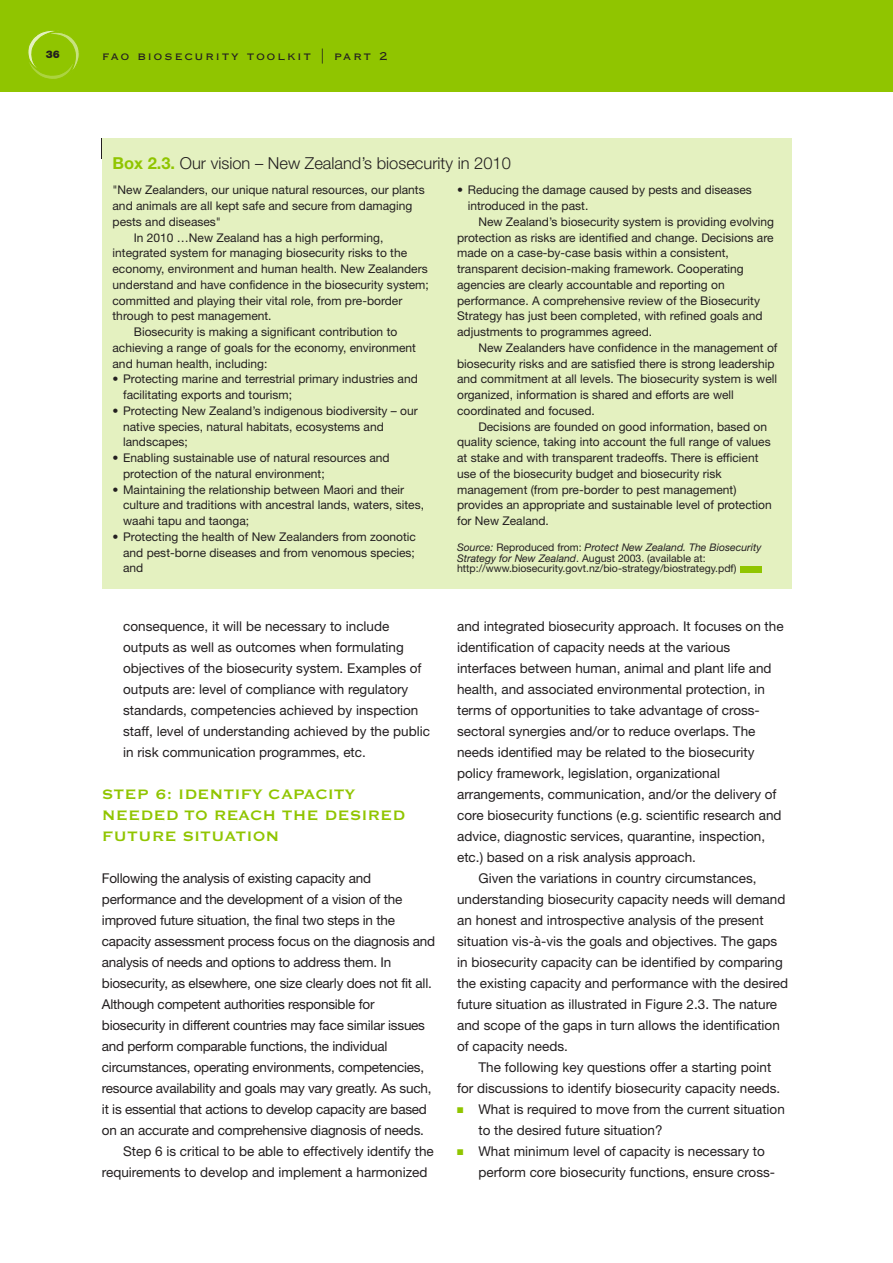
<style>
.page{position:relative;width:893px;height:1263px;background:#fff}
.page>*{position:absolute;margin:0;border:0;box-sizing:border-box;transform-origin:0 0}
.t1{font:700 18px/21px "Copperplate Gothic BT";color:#90c500}
.t2{font:300 16.5px "Helvetica Neue";color:#231f20}
.t3{font:15px "Copperplate Gothic BT";letter-spacing:.095em;color:#231f20}
.t4{font:13.5px/21px "Helvetica Neue";color:#231f20}
.t5{font:12px/15.8px "Helvetica Neue";color:#231f20}
.t6{font:10.5px/10.5px "Helvetica Neue";color:#231f20}
.t7{font:900 10.5px "Helvetica Neue";color:#231f20}
.s1{font-weight:700;color:#90c500}
.s2{font-style:italic}
.s3{color:#90c500}
</style>
<div class="page">
<div style="left:0;top:0;width:892px;height:91px;background:#90c500"></div>
<svg style="left:28px;top:30px;width:51px;height:49px"></svg>
<div style="left:102px;top:138px;width:689px;height:451px;background:#e4f1c0"></div>
<div style="left:740px;top:566px;width:22px;height:6px;background:#90c500"></div>
<p class="t7" style="left:46px;top:50px;width:16px">36</p>
<p class="t3" style="left:102px;top:46px;width:288px">fao biosecurity toolkit | part 2</p>
<p class="t2" style="left:112px;top:157px;width:400px"><span class="s1">Box 2.3.</span> Our vision – New Zealand’s biosecurity in 2010</p>
<p class="t5" style="left:112px;top:184px;width:314px">"New Zealanders, our unique natural resources, our plants</p>
<p class="t5" style="left:112px;top:199px;width:301px">and animals are all kept safe and secure from damaging</p>
<p class="t5" style="left:112px;top:215px;width:110px">pests and diseases"</p>
<p class="t5" style="left:134px;top:231px;width:251px">In 2010 …New Zealand has a high performing,</p>
<p class="t5" style="left:112px;top:247px;width:296px">integrated system for managing biosecurity risks to the</p>
<p class="t5" style="left:112px;top:262px;width:316px">economy, environment and human health. New Zealanders</p>
<p class="t5" style="left:112px;top:278px;width:318px">understand and have confidence in the biosecurity system;</p>
<p class="t5" style="left:112px;top:294px;width:291px">committed and playing their vital role, from pre-border</p>
<p class="t5" style="left:112px;top:310px;width:160px">through to pest management.</p>
<p class="t5" style="left:134px;top:325px;width:265px">Biosecurity is making a significant contribution to</p>
<p class="t5" style="left:112px;top:341px;width:305px">achieving a range of goals for the economy, environment</p>
<p class="t5" style="left:112px;top:357px;width:156px">and human health, including:</p>
<p class="t5" style="left:123px;top:373px;width:296px;text-indent:-11px">• Protecting marine and terrestrial primary industries and facilitating exports and tourism;</p>
<p class="t5" style="left:123px;top:404px;width:296px;text-indent:-11px">• Protecting New Zealand’s indigenous biodiversity – our native species, natural habitats, ecosystems and landscapes;</p>
<p class="t5" style="left:123px;top:451px;width:268px;text-indent:-11px">• Enabling sustainable use of natural resources and protection of the natural environment;</p>
<p class="t5" style="left:123px;top:483px;width:302px;text-indent:-11px">• Maintaining the relationship between Maori and their culture and traditions with ancestral lands, waters, sites, waahi tapu and taonga;</p>
<p class="t5" style="left:123px;top:530px;width:294px;text-align:justify;text-indent:-11px">• Protecting the health of New Zealanders from zoonotic and pest-borne diseases and from venomous species; and</p>
<p class="t4" style="left:123px;top:617px;width:308px">consequence, it will be necessary to include outputs as well as outcomes when formulating objectives of the biosecurity system. Examples of outputs are: level of compliance with regulatory standards, competencies achieved by inspection staff, level of understanding achieved by the public in risk communication programmes, etc.</p>
<h1 class="t1" style="left:102px;top:783px;width:305px">STEP 6: IDENTIFY CAPACITY<br>NEEDED TO REACH THE DESIRED<br>FUTURE SITUATION</h1>
<p class="t4" style="left:102px;top:869px;width:270px">Following the analysis of existing capacity and</p>
<p class="t4" style="left:102px;top:890px;width:302px">performance and the development of a vision of the</p>
<p class="t4" style="left:102px;top:911px;width:294px">improved future situation, the final two steps in the</p>
<p class="t4" style="left:102px;top:932px;width:335px">capacity assessment process focus on the diagnosis and</p>
<p class="t4" style="left:102px;top:953px;width:291px">analysis of needs and options to address them. In</p>
<p class="t4" style="left:102px;top:974px;width:331px">biosecurity, as elsewhere, one size clearly does not fit all.</p>
<p class="t4" style="left:102px;top:995px;width:274px">Although competent authorities responsible for</p>
<p class="t4" style="left:102px;top:1016px;width:324px">biosecurity in different countries may face similar issues</p>
<p class="t4" style="left:102px;top:1037px;width:287px">and perform comparable functions, the individual</p>
<p class="t4" style="left:102px;top:1058px;width:324px">circumstances, operating environments, competencies,</p>
<p class="t4" style="left:102px;top:1079px;width:331px">resource availability and goals may vary greatly. As such,</p>
<p class="t4" style="left:102px;top:1100px;width:326px">it is essential that actions to develop capacity are based</p>
<p class="t4" style="left:102px;top:1121px;width:323px">on an accurate and comprehensive diagnosis of needs.</p>
<p class="t4" style="left:123px;top:1142px;width:312px">Step 6 is critical to be able to effectively identify the</p>
<p class="t4" style="left:102px;top:1163px;width:327px">requirements to develop and implement a harmonized</p>
<p class="t5" style="left:468px;top:184px;width:285px;text-indent:-11px">• Reducing the damage caused by pests and diseases introduced in the past.</p>
<p class="t5" style="left:457px;top:215px;width:318px;text-indent:21px">New Zealand’s biosecurity system is providing evolving protection as risks are identified and change. Decisions are made on a case-by-case basis within a consistent, transparent decision-making framework. Cooperating agencies are clearly accountable and reporting on performance. A comprehensive review of the Biosecurity Strategy has just been completed, with refined goals and adjustments to programmes agreed.</p>
<p class="t5" style="left:457px;top:341px;width:322px;text-indent:21px">New Zealanders have confidence in the management of biosecurity risks and are satisfied there is strong leadership and commitment at all levels. The biosecurity system is well organized, information is shared and efforts are well coordinated and focused.</p>
<p class="t5" style="left:457px;top:420px;width:316px;text-indent:21px">Decisions are founded on good information, based on quality science, taking into account the full range of values at stake and with transparent tradeoffs. There is efficient use of the biosecurity budget and biosecurity risk management (from pre-border to pest management) provides an appropriate and sustainable level of protection for New Zealand.</p>
<p class="t6" style="left:457px;top:544px;width:306px"><span class="s2">Source:</span> Reproduced from: <span class="s2">Protect New Zealand. The Biosecurity<br>Strategy for New Zealand</span>. August 2003. (available at: http://www.biosecurity.govt.nz/bio-strategy/biostrategy.pdf)</p>
<p class="t4" style="left:457px;top:617px;width:328px">and integrated biosecurity approach. It focuses on the</p>
<p class="t4" style="left:457px;top:638px;width:275px">identification of capacity needs at the various</p>
<p class="t4" style="left:457px;top:659px;width:316px">interfaces between human, animal and plant life and</p>
<p class="t4" style="left:457px;top:680px;width:309px">health, and associated environmental protection, in</p>
<p class="t4" style="left:457px;top:701px;width:304px">terms of opportunities to take advantage of cross-</p>
<p class="t4" style="left:457px;top:722px;width:300px">sectoral synergies and/or to reduce overlaps. The</p>
<p class="t4" style="left:457px;top:743px;width:299px">needs identified may be related to the biosecurity</p>
<p class="t4" style="left:457px;top:764px;width:264px">policy framework, legislation, organizational</p>
<p class="t4" style="left:457px;top:785px;width:321px">arrangements, communication, and/or the delivery of</p>
<p class="t4" style="left:457px;top:806px;width:326px">core biosecurity functions (e.g. scientific research and</p>
<p class="t4" style="left:457px;top:827px;width:309px">advice, diagnostic services, quarantine, inspection,</p>
<p class="t4" style="left:457px;top:848px;width:240px">etc.) based on a risk analysis approach.</p>
<p class="t4" style="left:478px;top:869px;width:280px">Given the variations in country circumstances,</p>
<p class="t4" style="left:457px;top:890px;width:330px">understanding biosecurity capacity needs will demand</p>
<p class="t4" style="left:457px;top:911px;width:308px">an honest and introspective analysis of the present</p>
<p class="t4" style="left:457px;top:932px;width:321px">situation vis-à-vis the goals and objectives. The gaps</p>
<p class="t4" style="left:457px;top:953px;width:327px">in biosecurity capacity can be identified by comparing</p>
<p class="t4" style="left:457px;top:974px;width:332px">the existing capacity and performance with the desired</p>
<p class="t4" style="left:457px;top:995px;width:321px">future situation as illustrated in Figure 2.3. The nature</p>
<p class="t4" style="left:457px;top:1016px;width:324px">and scope of the gaps in turn allows the identification</p>
<p class="t4" style="left:457px;top:1037px;width:112px">of capacity needs.</p>
<p class="t4" style="left:478px;top:1058px;width:294px">The following key questions offer a starting point</p>
<p class="t4" style="left:457px;top:1079px;width:325px">for discussions to identify biosecurity capacity needs.</p>
<p class="t4" style="left:478px;top:1100px;width:308px;text-indent:-21px"><span class="s3">■</span> What is required to move from the current situation to the desired future situation?</p>
<p class="t4" style="left:478px;top:1142px;width:298px;text-indent:-21px"><span class="s3">■</span> What minimum level of capacity is necessary to perform core biosecurity functions, ensure cross-</p>
</div>
